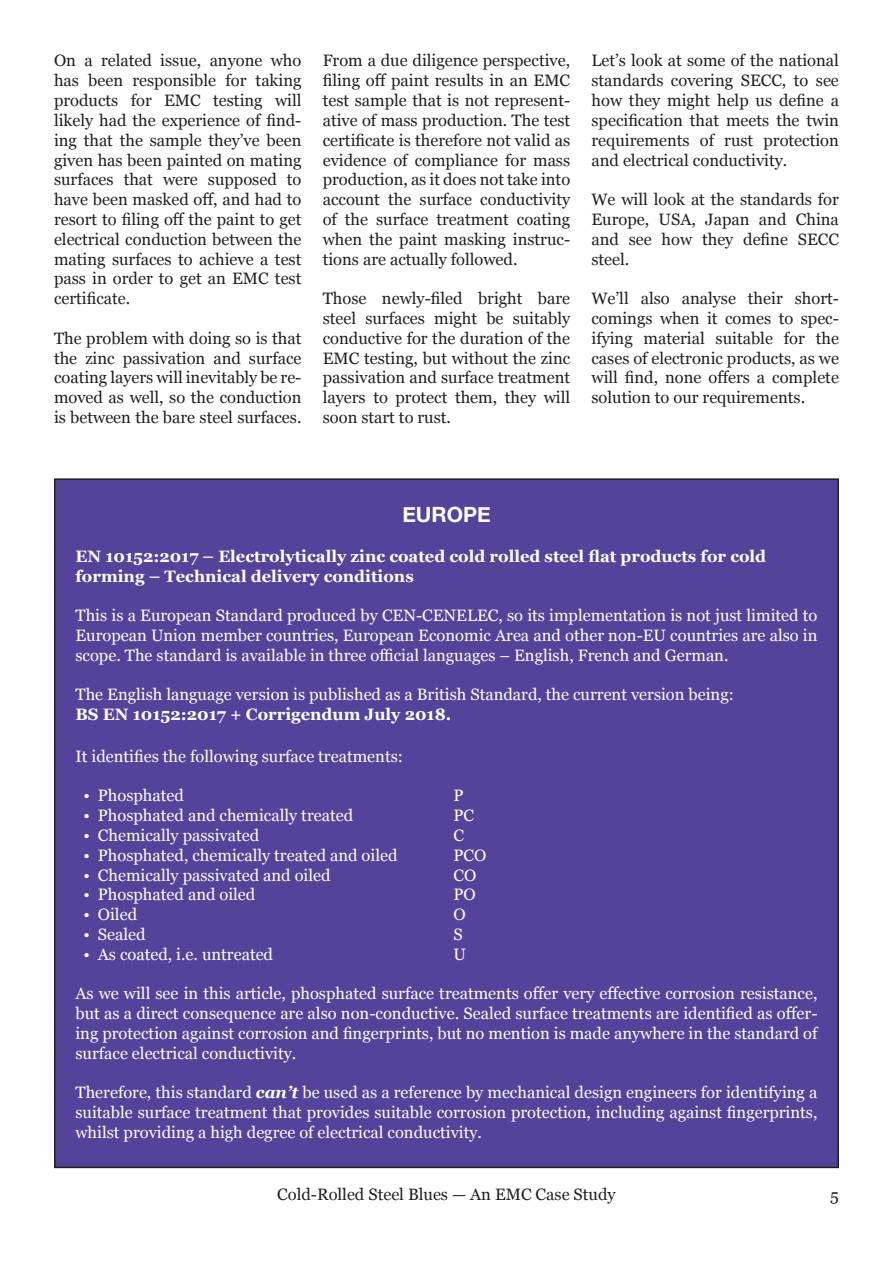
<style>
.page{position:relative;width:893px;height:1263px;background:#fff}
.page>*{position:absolute;margin:0;border:0;box-sizing:border-box;transform-origin:0 0}
.t1{font:700 21px "Helvetica Neue";color:#fff}
.t2{font:16.5px/19.8px "Georgia";color:#231f20;text-align:justify}
.t3{font:16.5px/19.8px "Georgia";color:#fff;text-align:justify}
.t4{font:700 16.5px/19.8px "Georgia";color:#fff}
.s1{font-weight:700;font-style:italic}
</style>
<div class="page">
<div style="left:55px;top:479px;width:783px;height:688px;background:#53439b"></div>
<p class="t2" style="left:54px;top:50px;width:249px">On a related issue, anyone who has been responsible for taking products for EMC testing will likely had the experience of find&shy;ing that the sample they’ve been given has been painted on mating surfaces that were supposed to have been masked off, and had to resort to filing off the paint to get electrical conduction between the mating surfaces to achieve a test pass in order to get an EMC test certificate.</p>
<p class="t2" style="left:54px;top:327px;width:249px">The problem with doing so is that the zinc passivation and surface coating layers will inevitably be re&shy;moved as well, so the conduction is between the bare steel surfaces.</p>
<p class="t2" style="left:323px;top:50px;width:249px">From a due diligence perspective, filing off paint results in an EMC test sample that is not represent&shy;ative of mass production. The test certificate is therefore not valid as evidence of compliance for mass production, as it does not take into account the surface conductivity of the surface treatment coating when the paint masking instruc&shy;tions are actually followed.</p>
<p class="t2" style="left:323px;top:288px;width:249px">Those newly-filed bright bare steel surfaces might be suitably conductive for the duration of the EMC testing, but without the zinc passivation and surface treatment layers to protect them, they will soon start to rust.</p>
<p class="t2" style="left:591px;top:50px;width:249px">Let’s look at some of the national standards covering SECC, to see how they might help us define a specification that meets the twin requirements of rust protection and electrical conductivity.</p>
<p class="t2" style="left:591px;top:189px;width:249px">We will look at the standards for Europe, USA, Japan and China and see how they define SECC steel.</p>
<p class="t2" style="left:591px;top:288px;width:249px">We’ll also analyse their short&shy;comings when it comes to spec&shy;ifying material suitable for the cases of electronic products, as we will find, none offers a complete solution to our requirements.</p>
<p class="t1" style="left:402px;top:498px;width:90px">EUROPE</p>
<p class="t4" style="left:75px;top:545px;width:692px">EN 10152:2017 – Electrolytically zinc coated cold rolled steel flat products for cold forming – Technical delivery conditions</p>
<p class="t3" style="left:75px;top:605px;width:743px">This is a European Standard produced by CEN-CENELEC, so its implementation is not just limited to European Union member countries, European Economic Area and other non-EU countries are also in scope. The standard is available in three official languages – English, French and German.</p>
<p class="t3" style="left:75px;top:684px;width:660px">The English language version is published as a British Standard, the current version being:</p>
<p class="t4" style="left:75px;top:704px;width:377px">BS EN 10152:2017 + Corrigendum July 2018.</p>
<p class="t3" style="left:75px;top:745px;width:329px">It identifies the following surface treatments:</p>
<p class="t3" style="left:83px;top:785px;width:102px">• Phosphated</p>
<p class="t3" style="left:453px;top:785px;width:12px">P</p>
<p class="t3" style="left:83px;top:805px;width:271px">• Phosphated and chemically treated</p>
<p class="t3" style="left:453px;top:805px;width:22px">PC</p>
<p class="t3" style="left:83px;top:825px;width:177px">• Chemically passivated</p>
<p class="t3" style="left:453px;top:825px;width:12px">C</p>
<p class="t3" style="left:83px;top:844px;width:316px">• Phosphated, chemically treated and oiled</p>
<p class="t3" style="left:453px;top:844px;width:34px">PCO</p>
<p class="t3" style="left:83px;top:864px;width:249px">• Chemically passivated and oiled</p>
<p class="t3" style="left:453px;top:864px;width:24px">CO</p>
<p class="t3" style="left:83px;top:884px;width:173px">• Phosphated and oiled</p>
<p class="t3" style="left:453px;top:884px;width:24px">PO</p>
<p class="t3" style="left:83px;top:904px;width:55px">• Oiled</p>
<p class="t3" style="left:453px;top:904px;width:14px">O</p>
<p class="t3" style="left:83px;top:924px;width:64px">• Sealed</p>
<p class="t3" style="left:453px;top:924px;width:11px">S</p>
<p class="t3" style="left:83px;top:943px;width:191px">• As coated, i.e. untreated</p>
<p class="t3" style="left:453px;top:943px;width:14px">U</p>
<p class="t3" style="left:75px;top:983px;width:743px">As we will see in this article, phosphated surface treatments offer very effective corrosion resistance, but as a direct consequence are also non-conductive. Sealed surface treatments are identified as offer&shy;ing protection against corrosion and fingerprints, but no mention is made anywhere in the standard of surface electrical conductivity.</p>
<p class="t3" style="left:75px;top:1082px;width:743px">Therefore, this standard <span class="s1">can’t</span> be used as a reference by mechanical design engineers for identifying a suitable surface treatment that provides suitable corrosion protection, including against fingerprints, whilst providing a high degree of electrical conductivity.</p>
<p class="t2" style="left:277px;top:1184px;width:340px">Cold-Rolled Steel Blues — An EMC Case Study</p>
<p class="t2" style="left:830px;top:1184px;width:10px">5</p>
</div>
